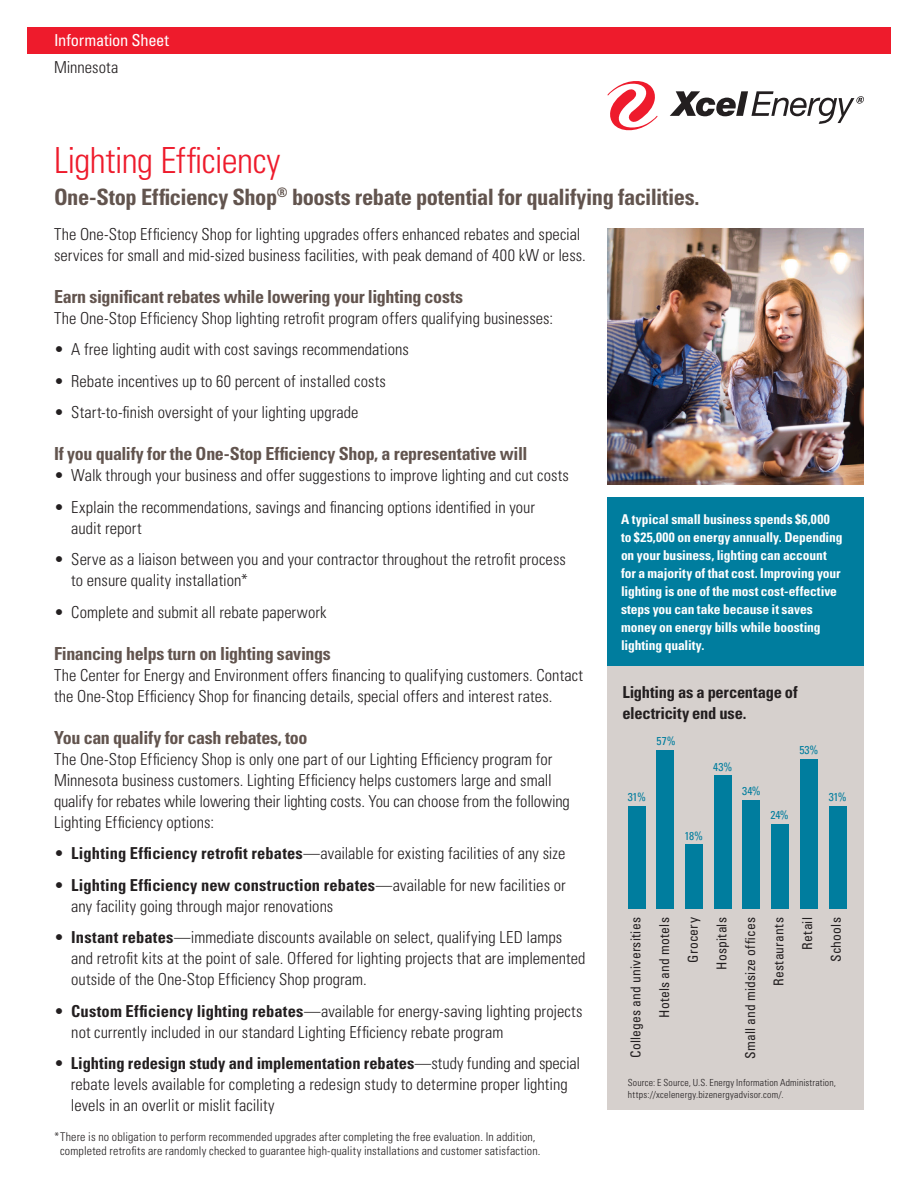
<style>
.page{position:relative;width:918px;height:1188px;background:#fff}
.page>*{position:absolute;margin:0;border:0;box-sizing:border-box;transform-origin:0 0}
.Headline{font:300 condensed 36px "Univers LT Std";letter-spacing:-.015em;color:#ee1b2c}
.Subhead{font:700 condensed 22.5px "Univers LT Std";letter-spacing:-.02em;color:#62544e}
.TextHead{font:700 condensed 18px "Univers LT Std";letter-spacing:-.02em;color:#62544e}
.Bullet{font:300 condensed 16.5px/21px "Univers LT Std";color:#231f20}
.Text{font:300 condensed 16.5px/21px "Univers LT Std";color:#231f20}
.Subhead-2{font:700 condensed 16.5px/21px "Univers LT Std";letter-spacing:-.015em;color:#231f20}
.t1{font:condensed 16.5px "Univers LT Std";letter-spacing:-.015em;color:#fff}
.Bullet-2{font:condensed 13.65px "Univers LT Std";letter-spacing:.015em;color:#231f20}
.CalloutBox1{font:700 condensed 13.5px/18px "Univers LT Std";letter-spacing:-.005em;color:#fff}
._08_PictureCaption{font:300 condensed 12px/13.5px "Univers LT Std";letter-spacing:.015em;color:#231f20;text-align:center}
.Subhead-3{font:condensed 11.4px "Univers LT Std";letter-spacing:-.005em;color:#007d9e}
.Subhead-4{font:300 condensed 9.75px/12px "Univers LT Std";letter-spacing:.02em;color:#231f20}
.s1{font-weight:700}
</style>
<div class="page">
<img style="left:608px;top:228px;width:256px;height:256px">
<div style="left:27px;top:27px;width:864px;height:27px;background:#ee1b2c"></div>
<svg style="left:608px;top:81px;width:50px;height:49px"></svg>
<svg style="left:670px;top:91px;width:194px;height:33px"></svg>
<div style="left:608px;top:665px;width:256px;height:445px;background:#d6d0cd"></div>
<div style="left:628px;top:806px;width:17px;height:103px;background:#007d9e"></div>
<div style="left:657px;top:750px;width:17px;height:159px;background:#007d9e"></div>
<div style="left:685px;top:844px;width:18px;height:65px;background:#007d9e"></div>
<div style="left:714px;top:775px;width:18px;height:134px;background:#007d9e"></div>
<div style="left:743px;top:800px;width:17px;height:109px;background:#007d9e"></div>
<div style="left:771px;top:824px;width:18px;height:85px;background:#007d9e"></div>
<div style="left:800px;top:759px;width:17px;height:150px;background:#007d9e"></div>
<div style="left:829px;top:806px;width:17px;height:103px;background:#007d9e"></div>
<div style="left:608px;top:498px;width:256px;height:168px;background:#007d9e"></div>
<p class="t1" style="left:54px;top:29px;width:117px">Information Sheet</p>
<p class="Text" style="left:54px;top:56px;width:66px">Minnesota</p>
<p class="Headline" style="left:54px;top:139px;width:228px">Lighting Efficiency</p>
<p class="Subhead" style="left:54px;top:183px;width:647px">One-Stop Efficiency Shop<sup>®</sup> boosts rebate potential for qualifying facilities.</p>
<p class="Text" style="left:54px;top:224px;width:533px">The One-Stop Efficiency Shop for lighting upgrades offers enhanced rebates and special services for small and mid-sized business facilities, with peak demand of 400 kW or less.</p>
<p class="TextHead" style="left:54px;top:286px;width:411px">Earn significant rebates while lowering your lighting costs</p>
<p class="Text" style="left:54px;top:308px;width:501px">The One-Stop Efficiency Shop lighting retrofit program offers qualifying businesses:</p>
<p class="Bullet" style="left:54px;top:339px;width:356px">• A free lighting audit with cost savings recommendations</p>
<p class="Bullet" style="left:54px;top:371px;width:334px">• Rebate incentives up to 60 percent of installed costs</p>
<p class="Bullet" style="left:54px;top:402px;width:306px">• Start-to-finish oversight of your lighting upgrade</p>
<p class="TextHead" style="left:54px;top:443px;width:475px">If you qualify for the One-Stop Efficiency Shop, a representative will</p>
<p class="Bullet" style="left:54px;top:465px;width:517px">• Walk through your business and offer suggestions to improve lighting and cut costs</p>
<p class="Bullet" style="left:71px;top:497px;width:465px;text-indent:-17px">• Explain the recommendations, savings and financing options identified in your audit report</p>
<p class="Bullet" style="left:71px;top:549px;width:496px;text-indent:-17px">• Serve as a liaison between you and your contractor throughout the retrofit process to ensure quality installation*</p>
<p class="Bullet" style="left:54px;top:602px;width:274px">• Complete and submit all rebate paperwork</p>
<p class="TextHead" style="left:54px;top:643px;width:278px">Financing helps turn on lighting savings</p>
<p class="Text" style="left:54px;top:665px;width:531px">The Center for Energy and Environment offers financing to qualifying customers. Contact the One-Stop Efficiency Shop for financing details, special offers and interest rates.</p>
<p class="TextHead" style="left:54px;top:727px;width:255px">You can qualify for cash rebates, too</p>
<p class="Text" style="left:54px;top:749px;width:517px">The One-Stop Efficiency Shop is only one part of our Lighting Efficiency program for Minnesota business customers. Lighting Efficiency helps customers large and small qualify for rebates while lowering their lighting costs. You can choose from the following Lighting Efficiency options:</p>
<p class="Bullet" style="left:54px;top:843px;width:513px">• <span class="s1">Lighting Efficiency retrofit rebates</span>—available for existing facilities of any size</p>
<p class="Bullet" style="left:71px;top:875px;width:496px;text-indent:-17px">• <span class="s1">Lighting Efficiency new construction rebates</span>—available for new facilities or any facility going through major renovations</p>
<p class="Bullet" style="left:71px;top:927px;width:516px;text-indent:-17px">• <span class="s1">Instant rebates</span>—immediate discounts available on select, qualifying LED lamps and retrofit kits at the point of sale. Offered for lighting projects that are implemented outside of the One-Stop Efficiency Shop program.</p>
<p class="Bullet" style="left:71px;top:1001px;width:513px;text-indent:-17px">• <span class="s1">Custom Efficiency lighting rebates</span>—available for energy-saving lighting projects not currently included in our standard Lighting Efficiency rebate program</p>
<p class="Bullet" style="left:71px;top:1053px;width:511px;text-indent:-17px">• <span class="s1">Lighting redesign study and implementation rebates</span>—study funding and special rebate levels available for completing a redesign study to determine proper lighting levels in an overlit or mislit facility</p>
<p class="_08_PictureCaption" style="left:54px;top:1130px;width:488px">*There is no obligation to perform recommended upgrades after completing the free evaluation. In addition, completed retrofits are randomly checked to guarantee high-quality installations and customer satisfaction.</p>
<p class="CalloutBox1" style="left:621px;top:510px;width:223px">A typical small business spends $6,000 to $25,000 on energy annually. Depending on your business, lighting can account for a majority of that cost. Improving your lighting is one of the most cost-effective steps you can take because it saves money on energy bills while boosting lighting quality.</p>
<p class="Subhead-2" style="left:622px;top:682px;width:177px">Lighting as a percentage of electricity end use.</p>
<p class="Subhead-3" style="left:628px;top:790px;width:20px">31%</p>
<p class="Subhead-3" style="left:657px;top:734px;width:21px">57%</p>
<p class="Subhead-3" style="left:684px;top:829px;width:20px">18%</p>
<p class="Subhead-3" style="left:713px;top:759px;width:21px">43%</p>
<p class="Subhead-3" style="left:742px;top:784px;width:20px">34%</p>
<p class="Subhead-3" style="left:771px;top:808px;width:20px">24%</p>
<p class="Subhead-3" style="left:799px;top:742px;width:21px">53%</p>
<p class="Subhead-3" style="left:829px;top:790px;width:20px">31%</p>
<p class="Bullet-2" style="left:627px;top:1058px;width:142px;rotate:-90deg">Colleges and universities</p>
<p class="Bullet-2" style="left:656px;top:1018px;width:102px;rotate:-90deg">Hotels and motels</p>
<p class="Bullet-2" style="left:684px;top:963px;width:47px;rotate:-90deg">Grocery</p>
<p class="Bullet-2" style="left:713px;top:970px;width:54px;rotate:-90deg">Hospitals</p>
<p class="Bullet-2" style="left:742px;top:1059px;width:143px;rotate:-90deg">Small and midsize offices</p>
<p class="Bullet-2" style="left:770px;top:986px;width:70px;rotate:-90deg">Restaurants</p>
<p class="Bullet-2" style="left:799px;top:950px;width:34px;rotate:-90deg">Retail</p>
<p class="Bullet-2" style="left:827px;top:962px;width:46px;rotate:-90deg">Schools</p>
<p class="Subhead-4" style="left:628px;top:1076px;width:210px">Source: E Source, U.S. Energy Information Administration, https://xcelenergy.bizenergyadvisor.com/.</p>
</div>
